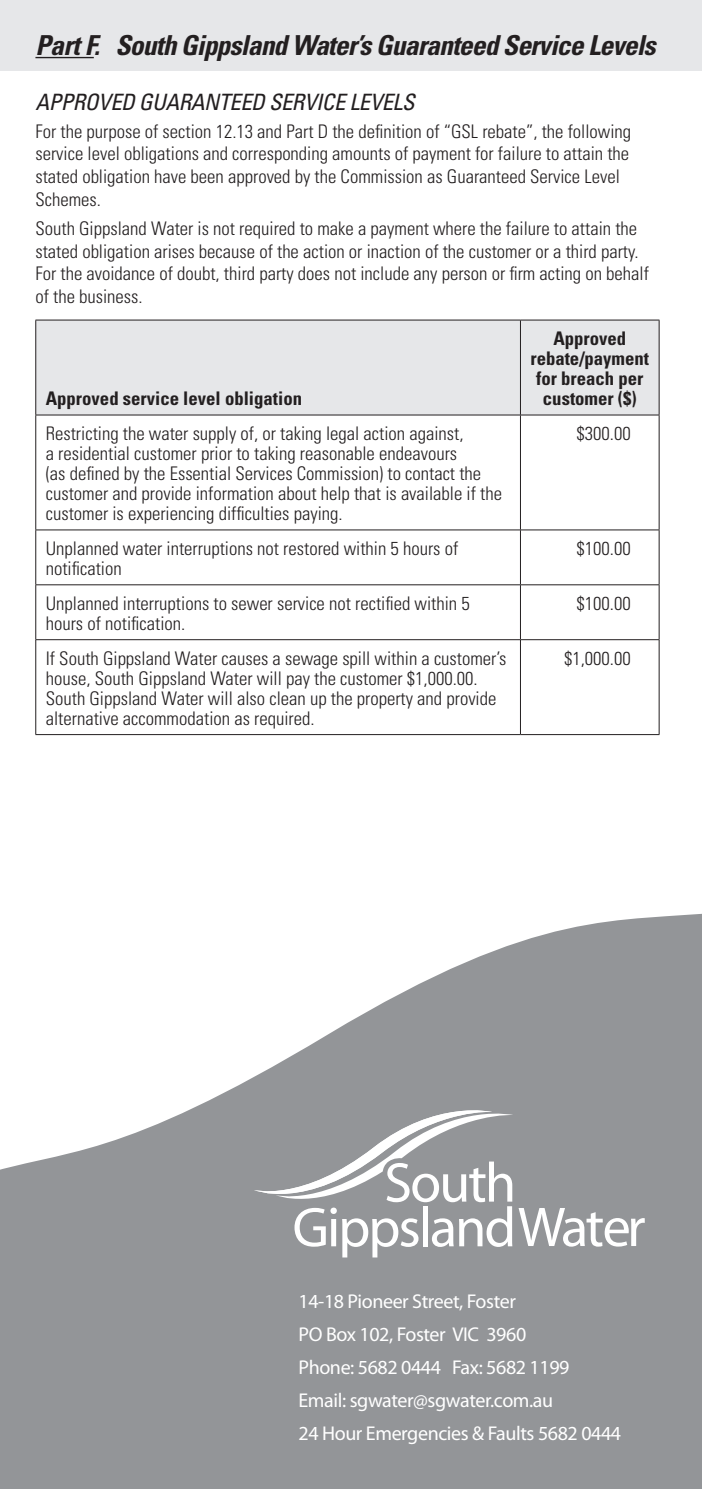
<style>
.page{position:relative;width:702px;height:1489px;background:#fff}
.page>*{position:absolute;margin:0;border:0;box-sizing:border-box;transform-origin:0 0}
._6_Head{font:italic 700 condensed 27.5px "Univers";letter-spacing:-.03em;color:#231f20}
._5_Body_SubHead{font:italic condensed 22.5px "Univers";letter-spacing:-.02em;color:#231f20}
.TableHead{font:20px "Myriad Pro";letter-spacing:-.02em;color:#fff}
.Table{font:300 condensed 18.75px/20px "Univers";color:#231f20}
._1_Body{font:300 condensed 18.75px/22.5px "Univers";color:#231f20}
.Table-2{font:700 condensed 18.75px/20px "Univers";color:#231f20;text-align:center}
</style>
<div class="page">
<div style="left:0;top:0;width:702px;height:71px;background:#e6e7e9"></div>
<svg style="left:0;top:913px;width:702px;height:575px;fill:#939598"></svg>
<svg style="left:254px;top:1110px;width:390px;height:147px;background:#a4a6a8"></svg>
<hr style="left:35px;top:57px;width:59px;height:1px;background:#231f20">
<div style="left:36px;top:320px;width:622px;height:94px;background:#e6e7e9"></div>
<hr style="left:35px;top:319px;width:485px;height:1px;background:#231f20">
<hr style="left:35px;top:320px;width:1px;height:94px;background:#231f20">
<hr style="left:520px;top:319px;width:139px;height:1px;background:#231f20">
<hr style="left:520px;top:320px;width:1px;height:94px;background:#231f20">
<hr style="left:658px;top:320px;width:1px;height:94px;background:#231f20">
<hr style="left:35px;top:414px;width:485px;height:1px;background:#231f20">
<hr style="left:35px;top:415px;width:1px;height:114px;background:#231f20">
<hr style="left:520px;top:414px;width:139px;height:1px;background:#231f20">
<hr style="left:520px;top:415px;width:1px;height:114px;background:#231f20">
<hr style="left:658px;top:415px;width:1px;height:114px;background:#231f20">
<hr style="left:35px;top:529px;width:485px;height:1px;background:#231f20">
<hr style="left:35px;top:530px;width:1px;height:54px;background:#231f20">
<hr style="left:520px;top:529px;width:139px;height:1px;background:#231f20">
<hr style="left:520px;top:530px;width:1px;height:54px;background:#231f20">
<hr style="left:658px;top:530px;width:1px;height:54px;background:#231f20">
<hr style="left:35px;top:584px;width:485px;height:1px;background:#231f20">
<hr style="left:35px;top:585px;width:1px;height:54px;background:#231f20">
<hr style="left:520px;top:584px;width:139px;height:1px;background:#231f20">
<hr style="left:520px;top:585px;width:1px;height:54px;background:#231f20">
<hr style="left:658px;top:585px;width:1px;height:54px;background:#231f20">
<hr style="left:35px;top:639px;width:485px;height:1px;background:#231f20">
<hr style="left:35px;top:640px;width:1px;height:94px;background:#231f20">
<hr style="left:520px;top:639px;width:139px;height:1px;background:#231f20">
<hr style="left:520px;top:640px;width:1px;height:94px;background:#231f20">
<hr style="left:658px;top:640px;width:1px;height:94px;background:#231f20">
<hr style="left:35px;top:734px;width:485px;height:1px;background:#231f20">
<hr style="left:520px;top:734px;width:139px;height:1px;background:#231f20">
<p class="_6_Head" style="left:35px;top:28px;width:621px">Part F. South Gippsland Water’s Guaranteed Service Levels</p>
<p class="_5_Body_SubHead" style="left:35px;top:88px;width:380px">APPROVED GUARANTEED SERVICE LEVELS</p>
<p class="_1_Body" style="left:35px;top:120px;width:597px">For the purpose of section 12.13 and Part D the definition of “GSL rebate”, the following service level obligations and corresponding amounts of payment for failure to attain the stated obligation have been approved by the Commission as Guaranteed Service Level Schemes.</p>
<p class="_1_Body" style="left:35px;top:217px;width:615px">South Gippsland Water is not required to make a payment where the failure to attain the stated obligation arises because of the action or inaction of the customer or a third party.<br>For the avoidance of doubt, third party does not include any person or firm acting on behalf of the business.</p>
<p class="Table-2" style="left:46px;top:388px;width:258px">Approved service level obligation</p>
<p class="Table-2" style="left:530px;top:328px;width:120px">Approved rebate/payment for breach per customer ($)</p>
<p class="Table" style="left:46px;top:423px;width:457px">Restricting the water supply of, or taking legal action against,<br>a residential customer prior to taking reasonable endeavours<br>(as defined by the Essential Services Commission) to contact the customer and provide information about help that is available if the customer is experiencing difficulties paying.</p>
<p class="Table" style="left:576px;top:423px;width:56px">$300.00</p>
<p class="Table" style="left:46px;top:538px;width:414px">Unplanned water interruptions not restored within 5 hours of notification</p>
<p class="Table" style="left:576px;top:538px;width:56px">$100.00</p>
<p class="Table" style="left:46px;top:593px;width:425px">Unplanned interruptions to sewer service not rectified within 5 hours of notification.</p>
<p class="Table" style="left:576px;top:593px;width:56px">$100.00</p>
<p class="Table" style="left:46px;top:648px;width:462px">If South Gippsland Water causes a sewage spill within a customer’s house, South Gippsland Water will pay the customer $1,000.00.<br>South Gippsland Water will also clean up the property and provide alternative accommodation as required.</p>
<p class="Table" style="left:564px;top:648px;width:68px">$1,000.00</p>
<p class="TableHead" style="left:298px;top:1288px;width:219px">14-18 Pioneer Street, Foster</p>
<p class="TableHead" style="left:298px;top:1321px;width:229px">PO Box 102, Foster VIC 3960</p>
<p class="TableHead" style="left:298px;top:1354px;width:272px">Phone: 5682 0444 Fax: 5682 1199</p>
<p class="TableHead" style="left:298px;top:1387px;width:256px">Email: sgwater@sgwater.com.au</p>
<p class="TableHead" style="left:298px;top:1420px;width:324px">24 Hour Emergencies &amp; Faults 5682 0444</p>
</div>
